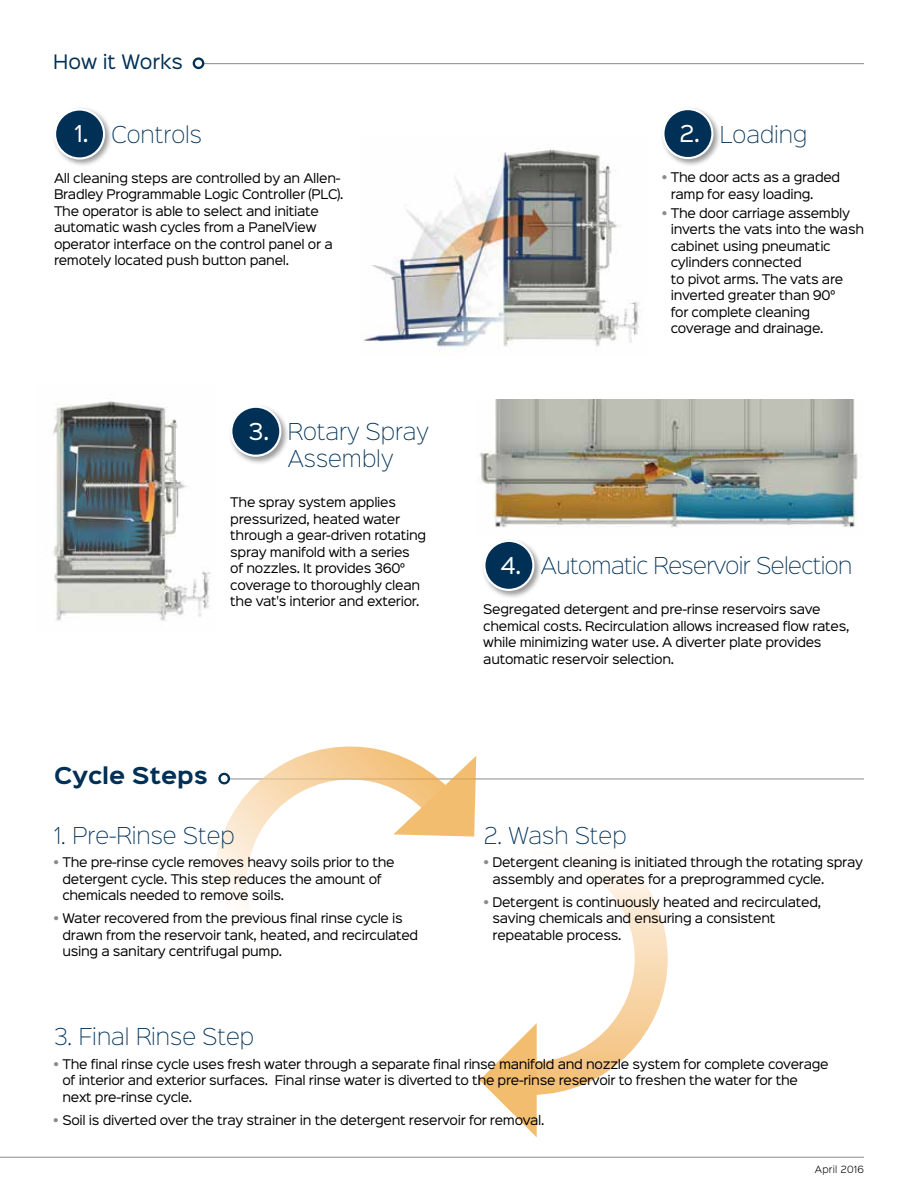
<style>
.page{position:relative;width:918px;height:1188px;background:#fff}
.page>*{position:absolute;margin:0;border:0;box-sizing:border-box;transform-origin:0 0}
.t1{font:21px/27px "Sinkin Sans 200 X Light";color:#003056;text-align:center}
.t2{font:21px "Sinkin Sans 200 X Light";letter-spacing:-.025em;color:#003056}
.t3{font:700 21px "Sinkin Sans 700";color:#003056}
.t4{font:18px "Sinkin Sans 400";color:#003056}
.t5{font:12px/16.5px "Sinkin Sans 400";letter-spacing:-.025em;color:#000}
.t6{font:300 9px "Sinkin Sans 300";letter-spacing:.03em;color:#000}
.s1{font-family:"Sinkin Sans 400";color:#fff}
.s2{font-family:"Sinkin Sans 700";font-weight:700;color:#8a8c8c}
</style>
<div class="page">
<hr style="left:0;top:1157px;width:864px;height:1px;background:#8a8c8c">
<hr style="left:227px;top:779px;width:637px;height:1px;background:#8a8c8c">
<img style="left:363px;top:148px;width:276px;height:199px">
<div style="left:661px;top:106px;width:61px;height:61px;background:#000;opacity:.4"></div>
<div style="left:663px;top:109px;width:49px;height:49px;background:#003056;border-radius:50%"></div>
<div style="left:662px;top:108px;width:51px;height:51px;border:2px solid #fff;border-radius:50%"></div>
<hr style="left:201px;top:63px;width:663px;height:1px;background:#8a8c8c">
<div style="left:193px;top:57px;width:11px;height:12px;border:2px solid #003056;border-radius:50%"></div>
<img style="left:479px;top:399px;width:379px;height:129px">
<div style="left:482px;top:538px;width:61px;height:61px;background:#000;opacity:.4"></div>
<div style="left:484px;top:541px;width:49px;height:49px;background:#003056;border-radius:50%"></div>
<div style="left:483px;top:540px;width:51px;height:51px;border:2px solid #fff;border-radius:50%"></div>
<img style="left:53px;top:401px;width:158px;height:220px">
<div style="left:228px;top:404px;width:61px;height:61px;background:#000;opacity:.4"></div>
<div style="left:231px;top:407px;width:49px;height:49px;background:#003056;border-radius:50%"></div>
<div style="left:230px;top:406px;width:51px;height:51px;border:2px solid #fff;border-radius:50%"></div>
<svg style="left:215px;top:746px;width:185px;height:165px"></svg>
<svg style="left:393px;top:756px;width:275px;height:381px"></svg>
<div style="left:52px;top:107px;width:61px;height:61px;background:#000;opacity:.4"></div>
<div style="left:55px;top:110px;width:49px;height:48px;background:#003056;border-radius:50%"></div>
<div style="left:54px;top:108px;width:51px;height:52px;border:2px solid #fff;border-radius:50%"></div>
<p class="t4" style="left:53px;top:46px;width:131px">How it Works</p>
<p class="t1" style="left:74px;top:120px;width:129px"><span class="s1">1.</span> Controls</p>
<p class="t5" style="left:54px;top:169px;width:291px">All cleaning steps are controlled by an Allen-Bradley Programmable Logic Controller (PLC).<br>The operator is able to select and initiate automatic wash cycles from a PanelView operator interface on the control panel or a remotely located push button panel.</p>
<p class="t1" style="left:249px;top:417px;width:182px"><span class="s1">3.</span> Rotary Spray<br>Assembly</p>
<p class="t5" style="left:230px;top:493px;width:198px">The spray system applies pressurized, heated water through a gear-driven rotating spray manifold with a series<br>of nozzles. It provides 360° coverage to thoroughly clean the vat's interior and exterior.</p>
<p class="t3" style="left:54px;top:765px;width:156px">Cycle Steps</p>
<p class="t1" style="left:54px;top:820px;width:182px">1. Pre-Rinse Step</p>
<p class="t5" style="left:62px;top:853px;width:334px;text-indent:-8px"><span class="s2">•</span> The pre-rinse cycle removes heavy soils prior to the detergent cycle. This step reduces the amount of chemicals needed to remove soils.</p>
<p class="t5" style="left:62px;top:909px;width:357px;text-indent:-8px"><span class="s2">•</span> Water recovered from the previous final rinse cycle is drawn from the reservoir tank, heated, and recirculated using a sanitary centrifugal pump.</p>
<p class="t1" style="left:680px;top:119px;width:129px"><span class="s1">2.</span> Loading</p>
<p class="t5" style="left:671px;top:168px;width:171px;text-indent:-8px"><span class="s2">•</span> The door acts as a graded ramp for easy loading.</p>
<p class="t5" style="left:671px;top:204px;width:195px;text-indent:-8px"><span class="s2">•</span> The door carriage assembly inverts the vats into the wash cabinet using pneumatic cylinders connected<br>to pivot arms. The vats are inverted greater than 90°<br>for complete cleaning coverage and drainage.</p>
<p class="t2" style="left:500px;top:549px;width:354px"><span class="s1">4.</span> Automatic Reservoir Selection</p>
<p class="t5" style="left:483px;top:600px;width:368px">Segregated detergent and pre-rinse reservoirs save chemical costs. Recirculation allows increased flow rates, while minimizing water use. A diverter plate provides automatic reservoir selection.</p>
<p class="t1" style="left:484px;top:820px;width:144px">2. Wash Step</p>
<p class="t5" style="left:493px;top:853px;width:372px;text-indent:-8px"><span class="s2">•</span> Detergent cleaning is initiated through the rotating spray assembly and operates for a preprogrammed cycle.</p>
<p class="t5" style="left:493px;top:893px;width:330px;text-indent:-8px"><span class="s2">•</span> Detergent is continuously heated and recirculated, saving chemicals and ensuring a consistent repeatable process.</p>
<p class="t1" style="left:54px;top:1022px;width:202px">3. Final Rinse Step</p>
<p class="t5" style="left:62px;top:1054px;width:768px;text-indent:-8px"><span class="s2">•</span> The final rinse cycle uses fresh water through a separate final rinse manifold and nozzle system for complete coverage of interior and exterior surfaces. Final rinse water is diverted to the pre-rinse reservoir to freshen the water for the next pre-rinse cycle.</p>
<p class="t5" style="left:54px;top:1111px;width:492px"><span class="s2">•</span> Soil is diverted over the tray strainer in the detergent reservoir for removal.</p>
<p class="t6" style="left:815px;top:1162px;width:51px">April 2016</p>
</div>
